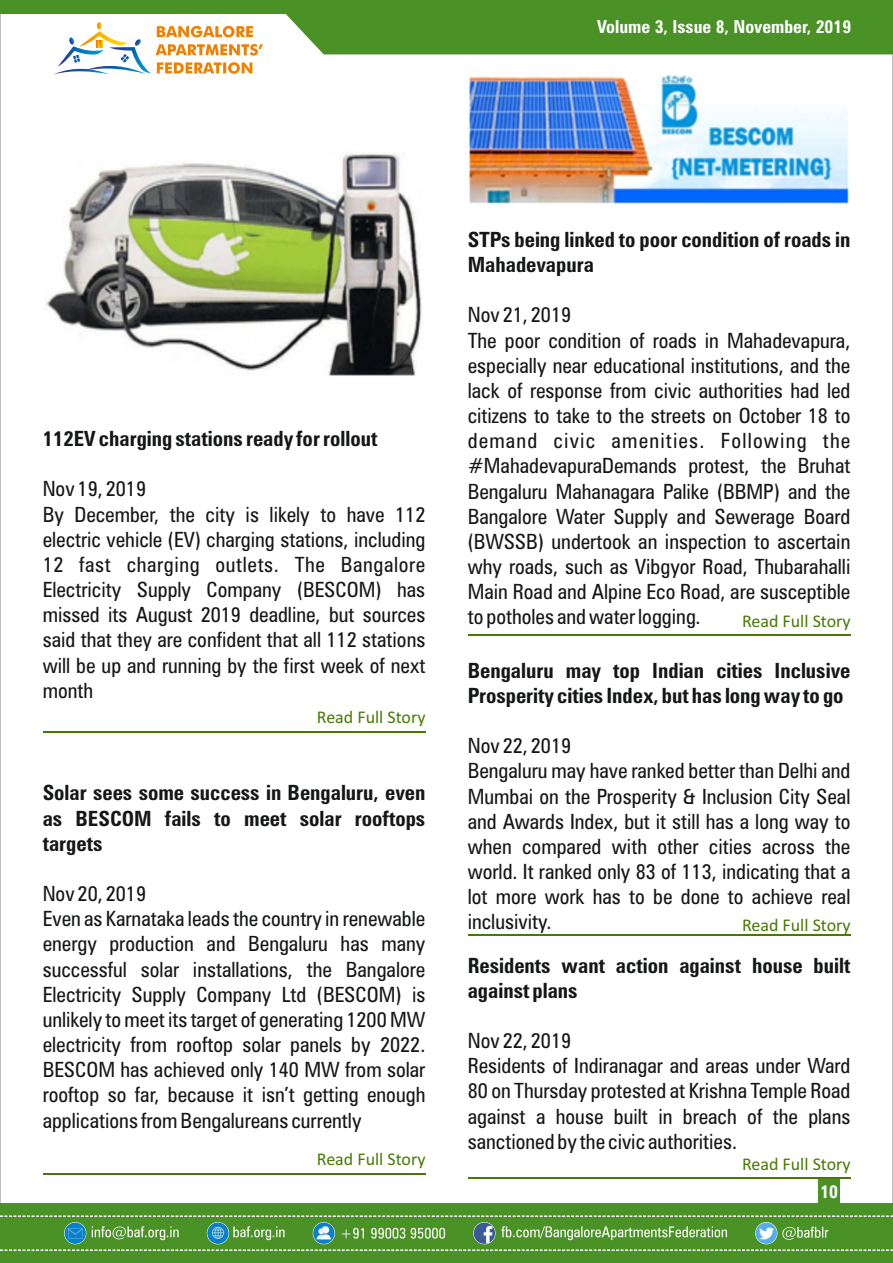
<style>
.page{position:relative;width:893px;height:1263px;background:#fff}
.page>*{position:absolute;margin:0;border:0;box-sizing:border-box;transform-origin:0 0}
.t1{font:condensed 21px/25.2px "Zurich BT";color:#151616}
.t2{font:700 condensed 21px/25.2px "Zurich BT";color:#151616}
.t3{font:18px "Calibri";color:#477a00}
.t4{font:700 condensed 18px "Zurich BT";color:#fff}
</style>
<div class="page">
<div style="left:286px;top:14px;width:607px;height:40px;background:#4a9126"></div>
<div style="left:0;top:0;width:893px;height:14px;background:#4a9126"></div>
<svg style="left:54px;top:22px;width:209px;height:52px"></svg>
<hr style="left:468px;top:635px;width:382px;height:1px;background:#477a00">
<hr style="left:468px;top:934px;width:382px;height:1px;background:#477a00">
<hr style="left:468px;top:1177px;width:382px;height:2px;background:#477a00">
<hr style="left:43px;top:731px;width:382px;height:1px;background:#477a00">
<img style="left:45px;top:152px;width:377px;height:224px">
<img style="left:469px;top:75px;width:380px;height:129px">
<hr style="left:43px;top:1173px;width:382px;height:1px;background:#477a00">
<div style="left:818px;top:1179px;width:22px;height:26px;background:#4a9126"></div>
<div style="left:0;top:1203px;width:893px;height:60px;background:#4a9126"></div>
<svg style="left:782px;top:1227px;width:46px;height:13px"></svg>
<div style="left:755px;top:1222px;width:22px;height:22px;border:1px solid #fff;border-radius:50%"></div>
<img style="left:756px;top:1222px;width:21px;height:22px;border-radius:50%">
<svg style="left:501px;top:1226px;width:226px;height:14px"></svg>
<div style="left:473px;top:1222px;width:22px;height:22px;border:1px solid #fff;border-radius:50%"></div>
<img style="left:474px;top:1222px;width:21px;height:22px;border-radius:50%">
<svg style="left:233px;top:1226px;width:52px;height:14px"></svg>
<img style="left:207px;top:1222px;width:22px;height:22px;border-radius:50%">
<svg style="left:342px;top:1228px;width:103px;height:10px"></svg>
<div style="left:313px;top:1222px;width:22px;height:22px;border:1px solid #fff;border-radius:50%"></div>
<img style="left:313px;top:1222px;width:21px;height:22px;border-radius:50%">
<div style="left:64px;top:1222px;width:22px;height:22px;border:1px solid #fff;border-radius:50%"></div>
<img style="left:65px;top:1222px;width:21px;height:22px;border-radius:50%">
<svg style="left:92px;top:1226px;width:87px;height:14px"></svg>
<svg style="left:0;top:1215px;width:893px;height:2px"></svg>
<svg style="left:0;top:1249px;width:893px;height:2px"></svg>
<p class="t4" style="left:597px;top:19px;width:256px">Volume 3, Issue 8, November, 2019</p>
<p class="t2" style="left:43px;top:428px;width:336px">112EV charging stations ready for rollout</p>
<p class="t1" style="left:43px;top:478px;width:384px">Nov 19, 2019<br>By December, the city is likely to have 112 electric vehicle (EV) charging stations, including 12 fast charging outlets. The Bangalore Electricity Supply Company (BESCOM) has missed its August 2019 deadline, but sources said that they are confident that all 112 stations will be up and running by the first week of next month</p>
<p class="t3" style="left:317px;top:710px;width:110px">Read Full Story</p>
<p class="t2" style="left:43px;top:782px;width:384px;text-align:justify">Solar sees some success in Bengaluru, even as BESCOM fails to meet solar rooftops targets</p>
<p class="t1" style="left:43px;top:883px;width:384px">Nov 20, 2019<br>Even as Karnataka leads the country in renewable energy production and Bengaluru has many successful solar installations, the Bangalore Electricity Supply Company Ltd (BESCOM) is unlikely to meet its target of generating 1200 MW electricity from rooftop solar panels by 2022.<br>BESCOM has achieved only 140 MW from solar rooftop so far, because it isn’t getting enough applications from Bengalureans currently</p>
<p class="t3" style="left:317px;top:1152px;width:110px">Read Full Story</p>
<p class="t2" style="left:468px;top:229px;width:384px">STPs being linked to poor condition of roads in<br>Mahadevapura</p>
<p class="t1" style="left:468px;top:304px;width:384px">Nov 21, 2019<br>The poor condition of roads in Mahadevapura, especially near educational institutions, and the lack of response from civic authorities had led citizens to take to the streets on October 18 to demand civic amenities. Following the #MahadevapuraDemands protest, the Bruhat Bengaluru Mahanagara Palike (BBMP) and the Bangalore Water Supply and Sewerage Board (BWSSB) undertook an inspection to ascertain why roads, such as Vibgyor Road, Thubarahalli Main Road and Alpine Eco Road, are susceptible to potholes and water logging.</p>
<p class="t2" style="left:468px;top:660px;width:384px">Bengaluru may top Indian cities Inclusive<br>Prosperity cities Index, but has long way to go</p>
<p class="t1" style="left:468px;top:735px;width:384px">Nov 22, 2019<br>Bengaluru may have ranked better than Delhi and Mumbai on the Prosperity &amp; Inclusion City Seal and Awards Index, but it still has a long way to when compared with other cities across the world. It ranked only 83 of 113, indicating that a lot more work has to be done to achieve real inclusivity.</p>
<p class="t2" style="left:468px;top:954px;width:384px">Residents want action against house built against plans</p>
<p class="t1" style="left:468px;top:1030px;width:384px">Nov 22, 2019<br>Residents of Indiranagar and areas under Ward 80 on Thursday protested at Krishna Temple Road against a house built in breach of the plans sanctioned by the civic authorities.</p>
<p class="t3" style="left:742px;top:614px;width:110px">Read Full Story</p>
<p class="t3" style="left:742px;top:917px;width:110px">Read Full Story</p>
<p class="t3" style="left:742px;top:1157px;width:110px">Read Full Story</p>
<p class="t4" style="left:820px;top:1184px;width:19px">10</p>
</div>
